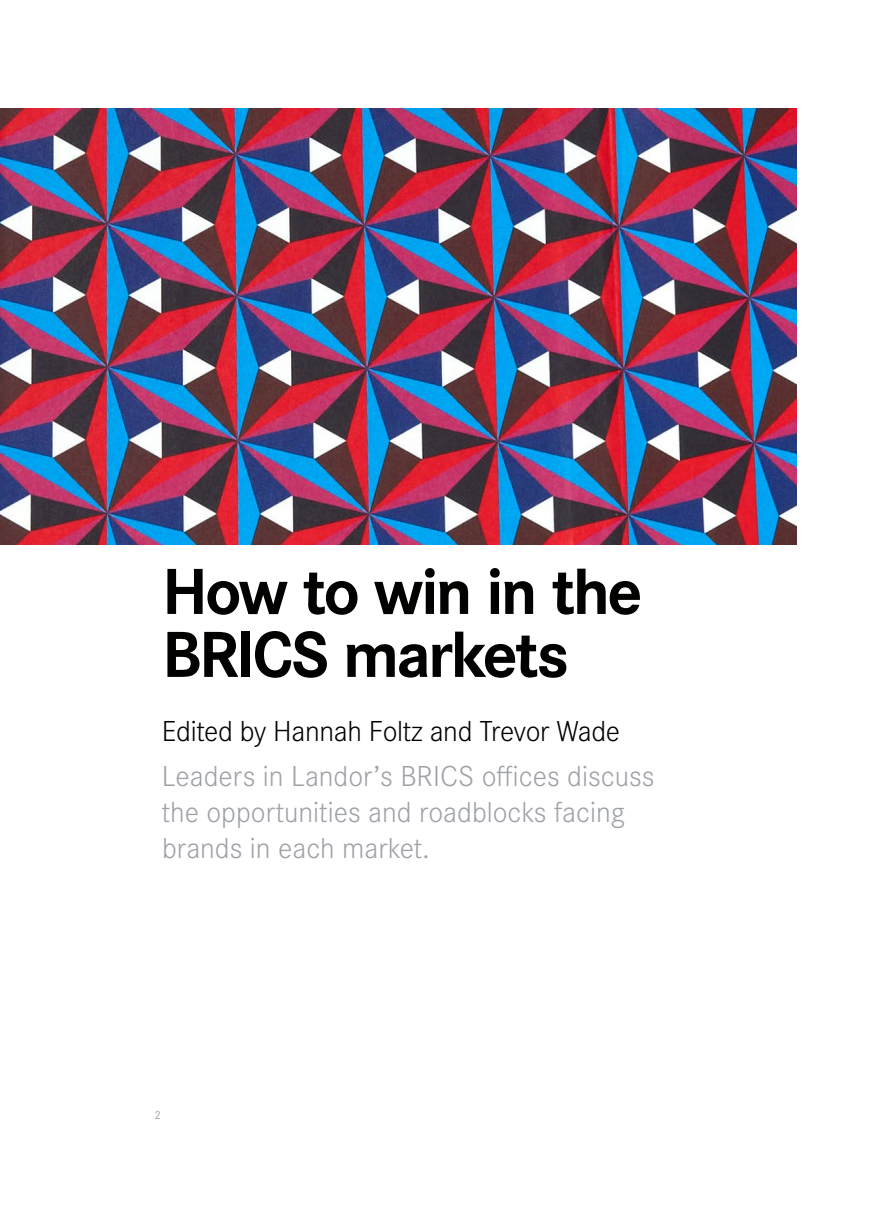
<style>
.page{position:relative;width:891px;height:1215px;background:#fff}
.page>*{position:absolute;margin:0;border:0;box-sizing:border-box;transform-origin:0 0}
.t1{font:700 67.5px/63px "Landor Corp S";letter-spacing:-.04em;color:#010100}
.t2{font:300 30px/36px "Landor Corp S";color:#9ea1a7}
.t3{font:300 30px "Landor Corp S";letter-spacing:-.01em;color:#010100}
.t4{font:12px "Landor Corp S";color:#9ea1a7}
</style>
<div class="page">
<img style="left:0;top:108px;width:796px;height:436px">
<h1 class="t1" style="left:162px;top:555px;width:482px">How to win in the<br>BRICS markets</h1>
<p class="t3" style="left:162px;top:710px;width:460px">Edited by Hannah Foltz and Trevor Wade</p>
<p class="t2" style="left:162px;top:756px;width:494px">Leaders in Landor’s BRICS offices discuss the opportunities and roadblocks facing brands in each market.</p>
<p class="t4" style="left:155px;top:1106px;width:7px">2</p>
</div>
